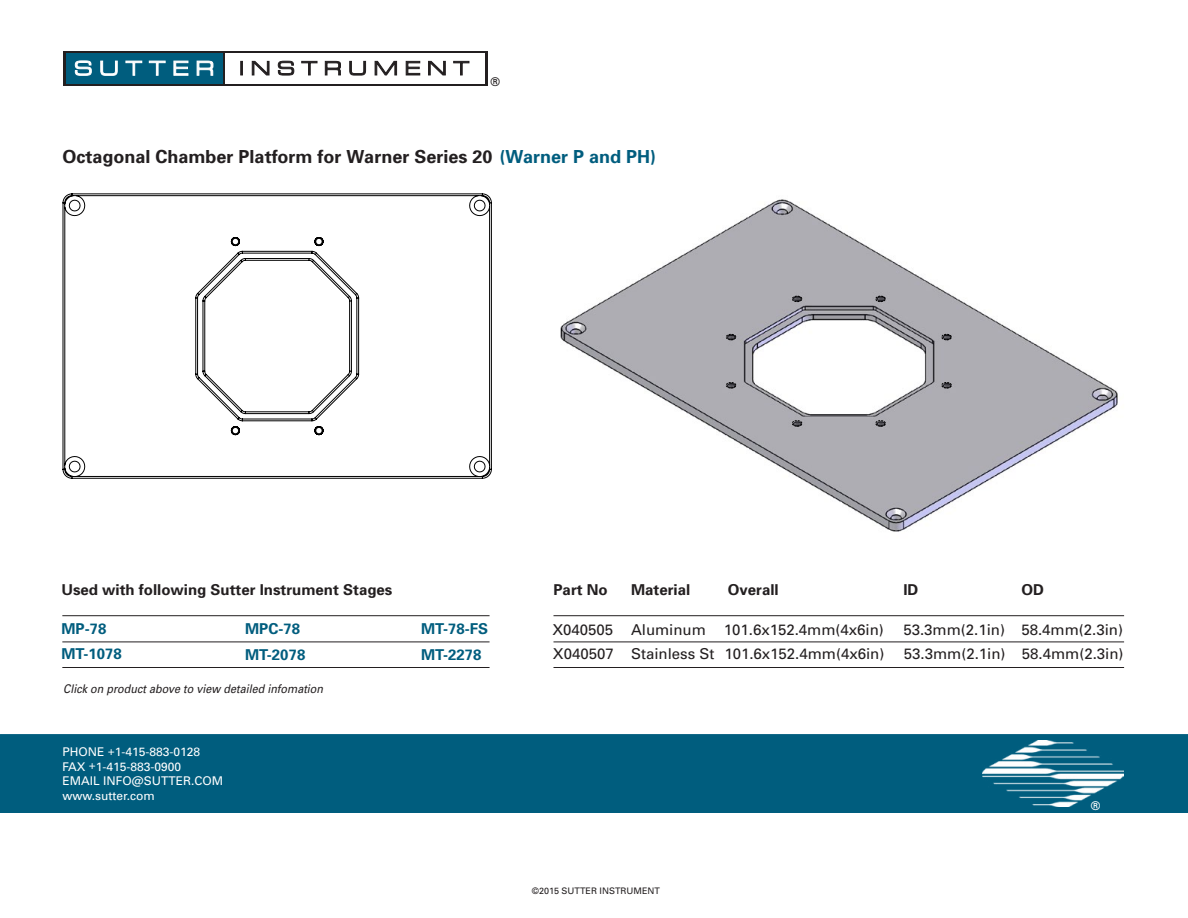
<style>
.page{position:relative;width:1188px;height:918px;background:#fff}
.page>*{position:absolute;margin:0;border:0;box-sizing:border-box;transform-origin:0 0}
.t1{font:700 18px "Univers";color:#231f20}
.t2{font:15px "Univers";color:#231f20}
.t3{font:700 15px "Univers";color:#231f20}
.t4{font:700 15px "Univers";color:#005d7e}
.t5{font:12px/14.4px "Univers";color:#fff}
.t6{font:italic 12px "Univers";color:#231f20;scale:.9 1}
.t7{font:12px "Univers";color:#231f20}
.t8{font:9px "Univers";color:#231f20}
.s1{color:#005d7e}
</style>
<div class="page">
<div style="left:0;top:734px;width:1188px;height:79px;background:#005d7e"></div>
<hr style="left:554px;top:615px;width:570px;height:1px;background:#231f20">
<hr style="left:554px;top:642px;width:570px;height:1px;background:#231f20">
<hr style="left:554px;top:667px;width:570px;height:1px;background:#231f20">
<img style="left:982px;top:740px;width:142px;height:67px">
<div style="left:63px;top:51px;width:424px;height:35px;background:#231f20"></div>
<div style="left:66px;top:53px;width:156px;height:31px;background:#005d7e"></div>
<div style="left:225px;top:53px;width:260px;height:31px;background:#fff"></div>
<svg style="left:240px;top:61px;width:229px;height:14px"></svg>
<svg style="left:75px;top:61px;width:138px;height:15px"></svg>
<hr style="left:62px;top:615px;width:428px;height:1px;background:#231f20">
<hr style="left:62px;top:642px;width:428px;height:1px;background:#231f20">
<hr style="left:62px;top:667px;width:428px;height:1px;background:#231f20">
<img style="left:560px;top:199px;width:558px;height:333px">
<svg style="left:942px;top:382px;width:10px;height:6px"></svg>
<svg style="left:875px;top:420px;width:11px;height:6px"></svg>
<svg style="left:726px;top:334px;width:10px;height:6px"></svg>
<svg style="left:792px;top:296px;width:10px;height:6px"></svg>
<svg style="left:726px;top:382px;width:10px;height:6px"></svg>
<svg style="left:792px;top:420px;width:10px;height:6px"></svg>
<svg style="left:942px;top:334px;width:10px;height:6px"></svg>
<svg style="left:875px;top:296px;width:11px;height:6px"></svg>
<svg style="left:62px;top:193px;width:430px;height:286px"></svg>
<p class="t7" style="left:491px;top:74px;width:11px">®</p>
<p class="t1" style="left:63px;top:146px;width:595px">Octagonal Chamber Platform for Warner Series 20 <span class="s1">(Warner P and PH)</span></p>
<p class="t3" style="left:61px;top:580px;width:332px">Used with following Sutter Instrument Stages</p>
<p class="t4" style="left:61px;top:620px;width:46px">MP-78</p>
<p class="t4" style="left:245px;top:620px;width:57px">MPC-78</p>
<p class="t4" style="left:421px;top:620px;width:68px">MT-78-FS</p>
<p class="t4" style="left:61px;top:645px;width:62px">MT-1078</p>
<p class="t4" style="left:245px;top:645px;width:62px">MT-2078</p>
<p class="t4" style="left:421px;top:645px;width:62px">MT-2278</p>
<p class="t6" style="left:63px;top:682px;width:290px">Click on product above to view detailed infomation</p>
<p class="t5" style="left:62px;top:745px;width:162px">PHONE +1-415-883-0128<br>FAX +1-415-883-0900<br>EMAIL INFO@SUTTER.COM www.sutter.com</p>
<p class="t3" style="left:554px;top:580px;width:56px">Part No</p>
<p class="t3" style="left:631px;top:580px;width:61px">Material</p>
<p class="t3" style="left:728px;top:580px;width:52px">Overall</p>
<p class="t3" style="left:903px;top:580px;width:17px">ID</p>
<p class="t3" style="left:1021px;top:580px;width:24px">OD</p>
<p class="t2" style="left:552px;top:621px;width:333px">X040505 Aluminum 101.6x152.4mm(4x6in)</p>
<p class="t2" style="left:903px;top:621px;width:221px">53.3mm(2.1in) 58.4mm(2.3in)</p>
<p class="t2" style="left:553px;top:645px;width:333px">X040507 Stainless St 101.6x152.4mm(4x6in)</p>
<p class="t2" style="left:904px;top:645px;width:221px">53.3mm(2.1in) 58.4mm(2.3in)</p>
<p class="t8" style="left:532px;top:886px;width:130px">©2015 SUTTER INSTRUMENT</p>
<p class="t5" style="left:1091px;top:799px;width:11px">®</p>
</div>
